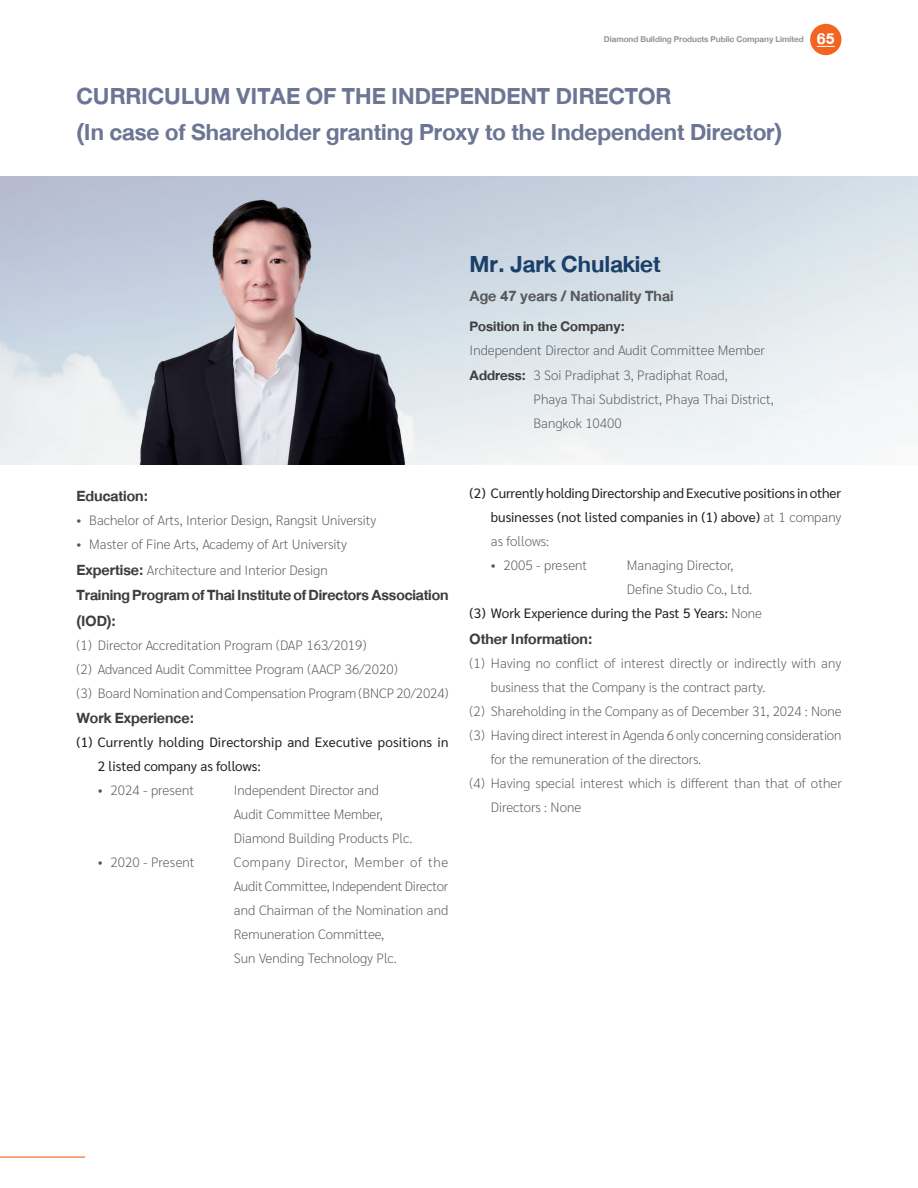
<style>
.page{position:relative;width:918px;height:1188px;background:#fff}
.page>*{position:absolute;margin:0;border:0;box-sizing:border-box;transform-origin:0 0}
.t1{font:700 33px/36px "DB Helvethaica X";color:#6c7593}
.t2{font:700 33px "DB Helvethaica X";color:#1a4069}
.t3{font:700 21px/25.5px "DB Helvethaica X";letter-spacing:-.005em;color:#3e3e3f}
.t4{font:700 21px "DB Helvethaica X";color:#57585a}
.t5{font:700 19.5px "DB Helvethaica X";color:#3e3e3f}
.t6{font:200 13.5px/24px "Sarabun";color:#57585a}
.t7{font:13.5px/24px "Sarabun";color:#231f20}
.t8{font:700 12px "DB Helvethaica X";color:#939598}
.s1{font-size:22.5px;color:#fff}
.s2{font-family:"DB Helvethaica X";font-weight:700;font-size:19.5px;color:#3e3e3f}
.s3{font-family:"DB Helvethaica X";font-weight:700;font-size:21px;color:#3e3e3f}
.s4{font-weight:200;color:#57585a}
</style>
<div class="page">
<div style="left:810px;top:24px;width:31px;height:31px;background:#f36421;border-radius:50%"></div>
<svg style="left:817px;top:46px;width:18px;height:1px"></svg>
<hr style="left:0;top:1157px;width:85px;height:1px;background:#f36421">
<img style="left:98px;top:176px;width:326px;height:289px">
<p class="t8" style="left:604px;top:32px;width:232px">Diamond Building Products Public Company Limited <span class="s1">65</span></p>
<h1 class="t1" style="left:77px;top:78px;width:707px">CURRICULUM VITAE OF THE INDEPENDENT DIRECTOR<br>(In case of Shareholder granting Proxy to the Independent Director)</h1>
<h1 class="t2" style="left:470px;top:245px;width:192px">Mr. Jark Chulakiet</h1>
<h2 class="t4" style="left:470px;top:284px;width:205px">Age 47 years / Nationality Thai</h2>
<h3 class="t5" style="left:470px;top:315px;width:157px">Position in the Company:</h3>
<p class="t6" style="left:470px;top:337px;width:297px;line-height:25.5px">Independent Director and Audit Committee Member<br><span class="s2">Address:</span> 3 Soi Pradiphat 3, Pradiphat Road,</p>
<p class="t6" style="left:533px;top:388px;width:242px">Phaya Thai Subdistrict, Phaya Thai District,<br>Bangkok 10400</p>
<h2 class="t3" style="left:77px;top:483px;width:73px">Education:</h2>
<p class="t6" style="left:77px;top:508px;width:301px">• Bachelor of Arts, Interior Design, Rangsit University</p>
<p class="t6" style="left:77px;top:532px;width:272px;line-height:25.5px">• Master of Fine Arts, Academy of Art University<br><span class="s3">Expertise:</span> Architecture and Interior Design</p>
<h2 class="t3" style="left:77px;top:582px;width:374px">Training Program of Thai Institute of Directors Association (IOD):</h2>
<p class="t6" style="left:77px;top:633px;width:374px">(1) Director Accreditation Program (DAP 163/2019)<br>(2) Advanced Audit Committee Program (AACP 36/2020)<br>(3) Board Nomination and Compensation Program (BNCP 20/2024)</p>
<h2 class="t3" style="left:77px;top:705px;width:119px">Work Experience:</h2>
<p class="t7" style="left:98px;top:730px;width:352px;text-indent:-21px">(1) Currently holding Directorship and Executive positions in<br>2 listed company as follows:</p>
<p class="t6" style="left:98px;top:778px;width:98px">• 2024 - present</p>
<p class="t6" style="left:234px;top:778px;width:180px">Independent Director and<br>Audit Committee Member,<br>Diamond Building Products Plc.</p>
<p class="t6" style="left:98px;top:850px;width:98px">• 2020 - Present</p>
<p class="t6" style="left:234px;top:850px;width:216px">Company Director, Member of the<br>Audit Committee, Independent Director and Chairman of the Nomination and<br>Remuneration Committee,<br>Sun Vending Technology Plc.</p>
<p class="t7" style="left:491px;top:481px;width:352px;text-align:justify;text-indent:-21px">(2) Currently holding Directorship and Executive positions in other businesses (not listed companies in (1) above) <span class="s4">at 1 company as follows:</span></p>
<p class="t6" style="left:491px;top:553px;width:98px">• 2005 - present</p>
<p class="t6" style="left:627px;top:553px;width:108px">Managing Director,</p>
<p class="t6" style="left:627px;top:577px;width:127px">Define Studio Co., Ltd.</p>
<p class="t7" style="left:470px;top:601px;width:294px">(3) Work Experience during the Past 5 Years: <span class="s4">None</span></p>
<h2 class="t3" style="left:470px;top:626px;width:124px">Other Information:</h2>
<p class="t6" style="left:470px;top:651px;width:373px">(1) Having no conflict of interest directly or indirectly with any</p>
<p class="t6" style="left:491px;top:675px;width:276px">business that the Company is the contract party.</p>
<p class="t6" style="left:470px;top:699px;width:373px">(2) Shareholding in the Company as of December 31, 2024 : None</p>
<p class="t6" style="left:470px;top:723px;width:373px">(3) Having direct interest in Agenda 6 only concerning consideration</p>
<p class="t6" style="left:491px;top:747px;width:212px">for the remuneration of the directors.</p>
<p class="t6" style="left:470px;top:771px;width:374px">(4) Having special interest which is different than that of other</p>
<p class="t6" style="left:491px;top:795px;width:92px">Directors : None</p>
</div>
